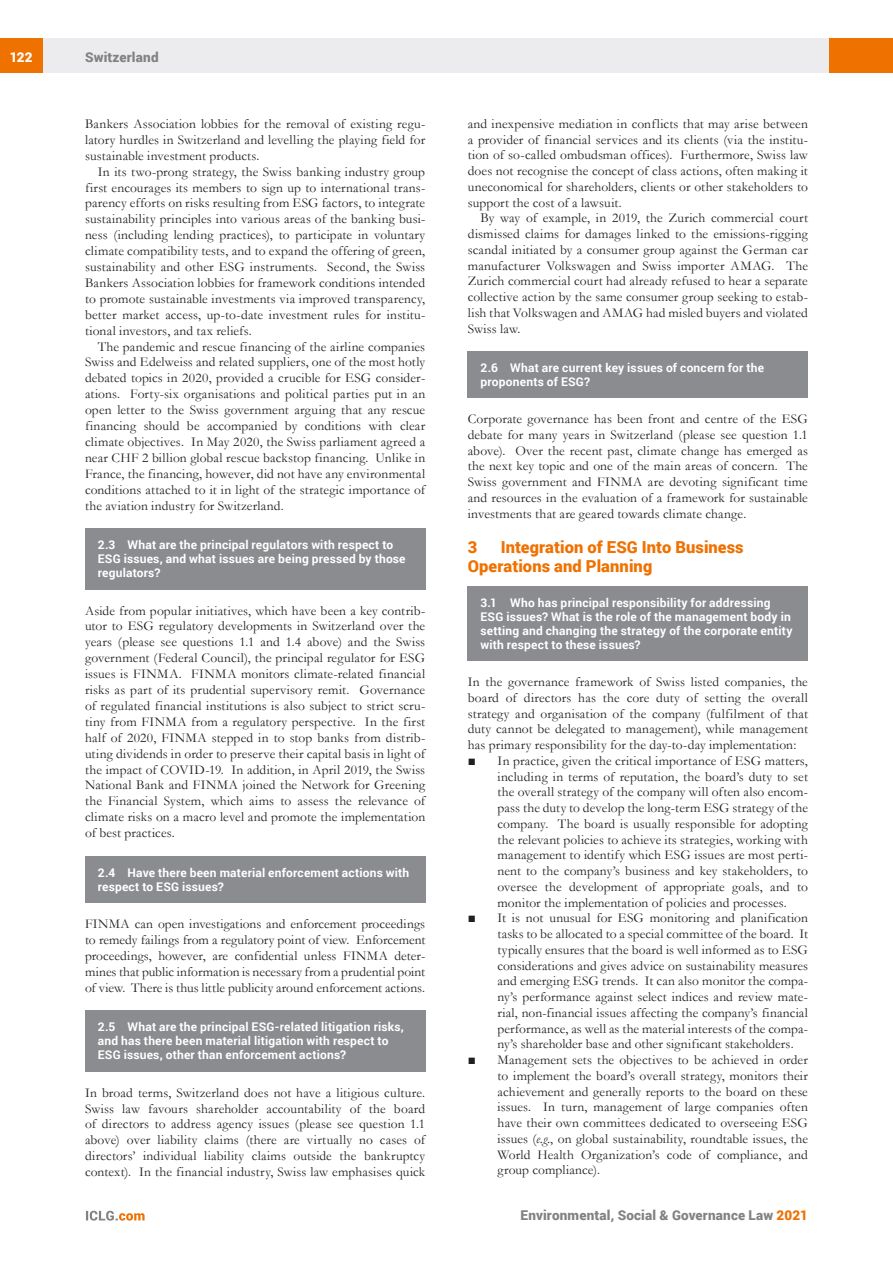
<style>
.page{position:relative;width:893px;height:1263px;background:#fff}
.page>*{position:absolute;margin:0;border:0;box-sizing:border-box;transform-origin:0 0}
.MS_Heading{font:900 16.5px/19.4px "Roboto";letter-spacing:.005em;color:#ef7100}
.MS_Body_Text_-_First{font:13.5px/15.9px "Garamond";letter-spacing:.005em;color:#231f20;text-align:justify}
.MS_Body_Text_-_Secon{font:13.5px/15.9px "Garamond";letter-spacing:.01em;color:#231f20;text-align:justify}
.MS_-_Bullets_1{font:13.5px/15.8px "Garamond";letter-spacing:.005em;color:#231f20;text-align:justify}
.t1{font:900 13.5px "Roboto";letter-spacing:.015em;color:#808285}
.t2{font:900 13.5px "Roboto";color:#fff}
.MS_-_Question{font:700 12px/14.1px "Roboto";letter-spacing:.015em;color:#fff}
.MS_-_Question_follow{font:700 12px/14px "Roboto";letter-spacing:.015em;color:#fff}
.s1{font-style:italic}
.s2{color:#ef7100}
</style>
<div class="page">
<div style="left:43px;top:38px;width:786px;height:34px;background:#ececee"></div>
<div style="left:0;top:38px;width:43px;height:34px;background:#ef7100"></div>
<div style="left:829px;top:38px;width:64px;height:34px;background:#ef7100"></div>
<svg style="left:86px;top:1211px;width:59px;height:9px"></svg>
<div style="left:468px;top:351px;width:340px;height:47px;background:#8a8c8f"></div>
<div style="left:468px;top:586px;width:340px;height:75px;background:#8a8c8f"></div>
<div style="left:85px;top:528px;width:340px;height:61px;background:#8a8c8f"></div>
<div style="left:85px;top:856px;width:340px;height:47px;background:#8a8c8f"></div>
<div style="left:85px;top:1010px;width:340px;height:61px;background:#8a8c8f"></div>
<p class="t2" style="left:10px;top:48px;width:24px">122</p>
<p class="t1" style="left:85px;top:48px;width:75px">Switzerland</p>
<p class="MS_Body_Text_-_First" style="left:85px;top:115px;width:342px">Bankers Association lobbies for the removal of existing regu&shy;latory hurdles in Switzerland and levelling the playing field for sustainable investment products.</p>
<p class="MS_Body_Text_-_Secon" style="left:85px;top:163px;width:342px;text-indent:13px">In its two-prong strategy, the Swiss banking industry group first encourages its members to sign up to international trans&shy;parency efforts on risks resulting from ESG factors, to integrate sustainability principles into various areas of the banking busi&shy;ness (including lending practices), to participate in voluntary climate compatibility tests, and to expand the offering of green, sustainability and other ESG instruments. Second, the Swiss Bankers Association lobbies for framework conditions intended to promote sustainable investments via improved transparency, better market access, up-to-date investment rules for institu&shy;tional investors, and tax reliefs.</p>
<p class="MS_Body_Text_-_Secon" style="left:85px;top:338px;width:342px;text-indent:13px">The pandemic and rescue financing of the airline companies Swiss and Edelweiss and related suppliers, one of the most hotly debated topics in 2020, provided a crucible for ESG consider&shy;ations. Forty-six organisations and political parties put in an open letter to the Swiss government arguing that any rescue financing should be accompanied by conditions with clear climate objectives. In May 2020, the Swiss parliament agreed a near CHF 2 billion global rescue backstop financing. Unlike in France, the financing, however, did not have any environmental conditions attached to it in light of the strategic importance of the aviation industry for Switzerland.</p>
<p class="MS_-_Question" style="left:98px;top:537px;width:309px">2.3 What are the principal regulators with respect to<br>ESG issues, and what issues are being pressed by those regulators?</p>
<p class="MS_Body_Text_-_First" style="left:85px;top:602px;width:342px">Aside from popular initiatives, which have been a key contrib&shy;utor to ESG regulatory developments in Switzerland over the years (please see questions 1.1 and 1.4 above) and the Swiss government (Federal Council), the principal regulator for ESG issues is FINMA. FINMA monitors climate-related financial risks as part of its prudential supervisory remit. Governance of regulated financial institutions is also subject to strict scru&shy;tiny from FINMA from a regulatory perspective. In the first half of 2020, FINMA stepped in to stop banks from distrib&shy;uting dividends in order to preserve their capital basis in light of the impact of COVID-19. In addition, in April 2019, the Swiss National Bank and FINMA joined the Network for Greening the Financial System, which aims to assess the relevance of climate risks on a macro level and promote the implementation of best practices.</p>
<p class="MS_-_Question" style="left:98px;top:865px;width:313px">2.4 Have there been material enforcement actions with respect to ESG issues?</p>
<p class="MS_Body_Text_-_First" style="left:85px;top:915px;width:342px">FINMA can open investigations and enforcement proceedings to remedy failings from a regulatory point of view. Enforcement proceedings, however, are confidential unless FINMA deter&shy;mines that public information is necessary from a prudential point of view. There is thus little publicity around enforcement actions.</p>
<p class="MS_-_Question" style="left:98px;top:1019px;width:308px">2.5 What are the principal ESG-related litigation risks, and has there been material litigation with respect to<br>ESG issues, other than enforcement actions?</p>
<p class="MS_Body_Text_-_First" style="left:85px;top:1084px;width:342px">In broad terms, Switzerland does not have a litigious culture.<br>Swiss law favours shareholder accountability of the board of directors to address agency issues (please see question 1.1 above) over liability claims (there are virtually no cases of directors’ individual liability claims outside the bankruptcy context). In the financial industry, Swiss law emphasises quick</p>
<p class="MS_Body_Text_-_First" style="left:468px;top:115px;width:342px">and inexpensive mediation in conflicts that may arise between a provider of financial services and its clients (via the institu&shy;tion of so-called ombudsman offices). Furthermore, Swiss law does not recognise the concept of class actions, often making it uneconomical for shareholders, clients or other stakeholders to support the cost of a lawsuit.</p>
<p class="MS_Body_Text_-_Secon" style="left:468px;top:210px;width:342px;text-indent:13px">By way of example, in 2019, the Zurich commercial court dismissed claims for damages linked to the emissions-rigging scandal initiated by a consumer group against the German car manufacturer Volkswagen and Swiss importer AMAG. The Zurich commercial court had already refused to hear a separate collective action by the same consumer group seeking to estab&shy;lish that Volkswagen and AMAG had misled buyers and violated Swiss law.</p>
<p class="MS_-_Question" style="left:480px;top:360px;width:285px">2.6 What are current key issues of concern for the proponents of ESG?</p>
<p class="MS_Body_Text_-_First" style="left:468px;top:411px;width:342px">Corporate governance has been front and centre of the ESG debate for many years in Switzerland (please see question 1.1 above). Over the recent past, climate change has emerged as the next key topic and one of the main areas of concern. The Swiss government and FINMA are devoting significant time and resources in the evaluation of a framework for sustainable investments that are geared towards climate change.</p>
<p class="MS_Heading" style="left:468px;top:536px;width:11px">3</p>
<p class="MS_Heading" style="left:468px;top:536px;width:277px;text-indent:33px">Integration of ESG Into Business<br>Operations and Planning</p>
<p class="MS_-_Question_follow" style="left:480px;top:595px;width:313px">3.1 Who has principal responsibility for addressing ESG issues? What is the role of the management body in setting and changing the strategy of the corporate entity with respect to these issues?</p>
<p class="MS_Body_Text_-_First" style="left:468px;top:674px;width:342px">In the governance framework of Swiss listed companies, the board of directors has the core duty of setting the overall strategy and organisation of the company (fulfilment of that duty cannot be delegated to management), while management has primary responsibility for the day-to-day implementation:</p>
<p class="MS_-_Bullets_1" style="left:497px;top:752px;width:312px;text-indent:-30px">■ In practice, given the critical importance of ESG matters, including in terms of reputation, the board’s duty to set the overall strategy of the company will often also encom&shy;pass the duty to develop the long-term ESG strategy of the company. The board is usually responsible for adopting the relevant policies to achieve its strategies, working with management to identify which ESG issues are most perti&shy;nent to the company’s business and key stakeholders, to oversee the development of appropriate goals, and to monitor the implementation of policies and processes.</p>
<p class="MS_-_Bullets_1" style="left:497px;top:910px;width:312px;text-indent:-30px">■ It is not unusual for ESG monitoring and planification tasks to be allocated to a special committee of the board. It typically ensures that the board is well informed as to ESG considerations and gives advice on sustainability measures and emerging ESG trends. It can also monitor the compa&shy;ny’s performance against select indices and review mate&shy;rial, non-financial issues affecting the company’s financial performance, as well as the material interests of the compa&shy;ny’s shareholder base and other significant stakeholders.</p>
<p class="MS_-_Bullets_1" style="left:497px;top:1052px;width:312px;text-indent:-30px">■ Management sets the objectives to be achieved in order to implement the board’s overall strategy, monitors their achievement and generally reports to the board on these issues. In turn, management of large companies often have their own committees dedicated to overseeing ESG issues (<span class="s1">e.g.</span>, on global sustainability, roundtable issues, the World Health Organization’s code of compliance, and group compliance).</p>
<p class="t1" style="left:520px;top:1206px;width:289px">Environmental, Social &amp; Governance Law <span class="s2">2021</span></p>
</div>
